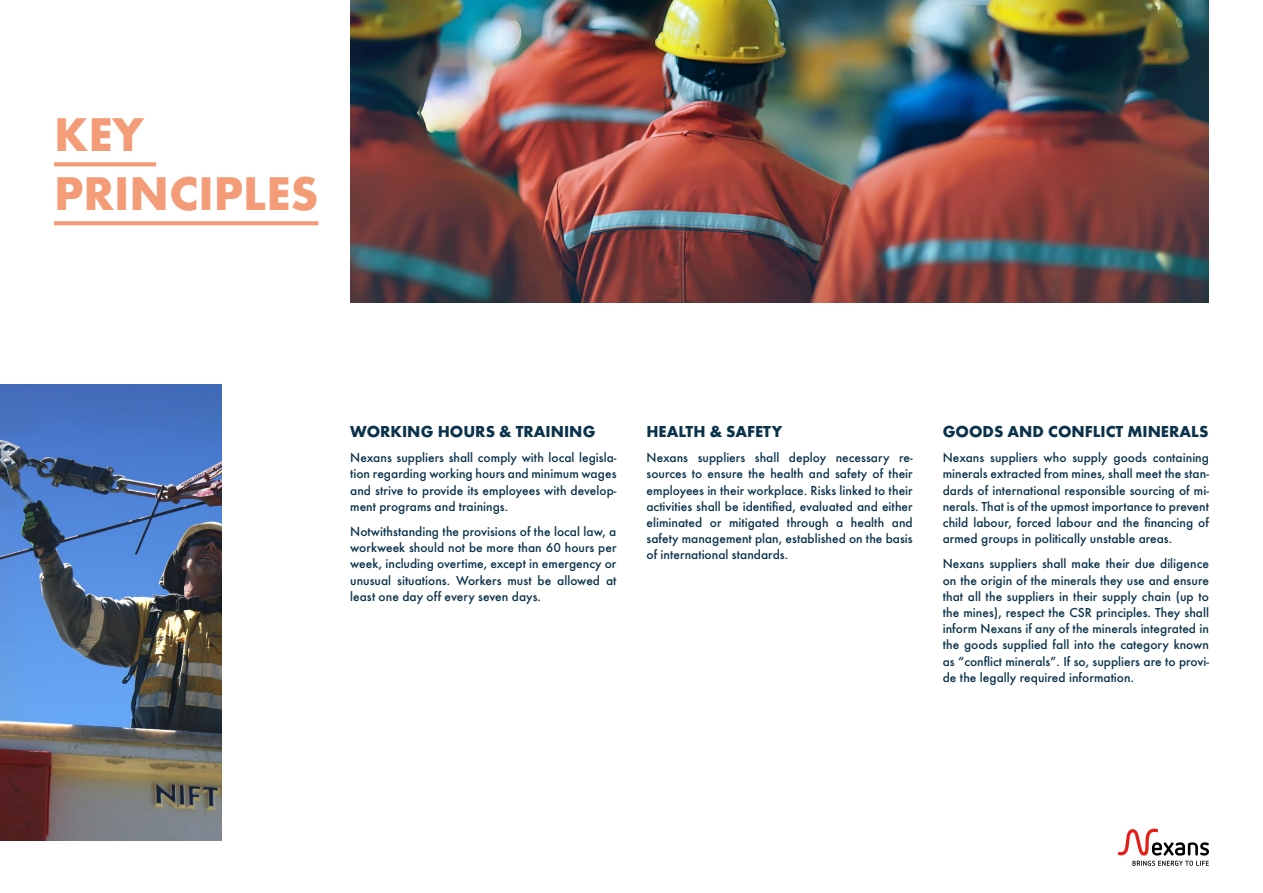
<style>
.page{position:relative;width:1263px;height:893px;background:#fff}
.page>*{position:absolute;margin:0;border:0;box-sizing:border-box;transform-origin:0 0}
.t1{font:700 49.05px/58.9px "Futura T";color:#f49b77}
.t2{font:700 16.5px "Futura T";color:#0a324b}
.t3{font:500 13.5px/16.2px "Futura T";color:#0a324b;text-align:justify}
</style>
<div class="page">
<svg style="left:1118px;top:829px;width:91px;height:37px"></svg>
<img style="left:350px;top:0;width:859px;height:302px">
<img style="left:0;top:385px;width:221px;height:455px">
<svg style="left:54px;top:162px;width:102px;height:4px"></svg>
<svg style="left:54px;top:221px;width:264px;height:4px"></svg>
<h1 class="t1" style="left:54px;top:105px;width:266px">KEY<br>PRINCIPLES</h1>
<p class="t2" style="left:350px;top:422px;width:247px">WORKING HOURS &amp; TRAINING</p>
<p class="t3" style="left:350px;top:449px;width:268px">Nexans suppliers shall comply with local legisla&shy;tion regarding working hours and minimum wages and strive to provide its employees with develop&shy;ment programs and trainings.</p>
<p class="t3" style="left:350px;top:523px;width:268px">Notwithstanding the provisions of the local law, a workweek should not be more than 60 hours per week, including overtime, except in emergency or unusual situations. Workers must be allowed at least one day off every seven days.</p>
<p class="t2" style="left:646px;top:422px;width:137px">HEALTH &amp; SAFETY</p>
<p class="t3" style="left:646px;top:449px;width:268px">Nexans suppliers shall deploy necessary re&shy;sources to ensure the health and safety of their employees in their workplace. Risks linked to their activities shall be identified, evaluated and either eliminated or mitigated through a health and safety management plan, established on the basis of international standards.</p>
<p class="t2" style="left:943px;top:422px;width:267px">GOODS AND CONFLICT MINERALS</p>
<p class="t3" style="left:943px;top:449px;width:268px">Nexans suppliers who supply goods containing minerals extracted from mines, shall meet the stan&shy;dards of international responsible sourcing of mi&shy;nerals. That is of the upmost importance to prevent child labour, forced labour and the financing of armed groups in politically unstable areas.</p>
<p class="t3" style="left:943px;top:556px;width:268px">Nexans suppliers shall make their due diligence on the origin of the minerals they use and ensure that all the suppliers in their supply chain (up to the mines), respect the CSR principles. They shall inform Nexans if any of the minerals integrated in the goods supplied fall into the category known as “conflict minerals”. If so, suppliers are to provi&shy;de the legally required information.</p>
</div>
